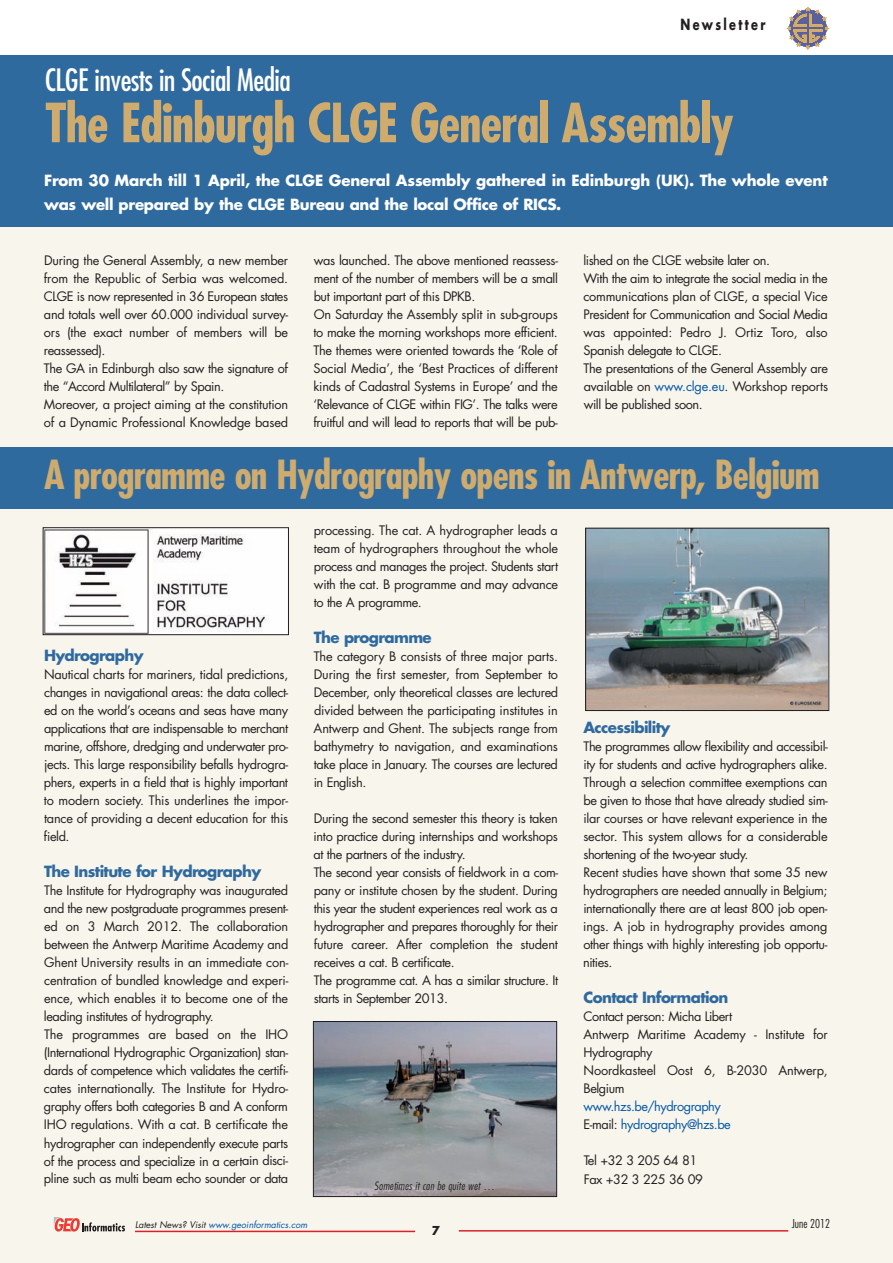
<style>
.page{position:relative;width:893px;height:1263px;background:#fff}
.page>*{position:absolute;margin:0;border:0;box-sizing:border-box;transform-origin:0 0}
.t1{font:700 condensed 52.5px "Futura Std";letter-spacing:-.02em;color:#cfac6e}
.t2{font:700 condensed 39px "Futura Std";letter-spacing:-.02em;color:#cfac6e}
.t3{font:condensed 30px "Futura Std";letter-spacing:-.015em;color:#fff}
.t4{font:700 15px/24px "Futura Std";letter-spacing:-.01em;color:#fff}
.t5{font:700 15px "Futura Std";letter-spacing:-.04em;color:#2f6a9f}
.t6{font:700 15px "Futura Std";letter-spacing:.205em;color:#231f20;scale:.75 1}
.t7{font:12.75px/18px "Futura Std";letter-spacing:-.03em;color:#231f20}
.t8{font:12.75px/18px "Futura Std";letter-spacing:-.035em;color:#0157a8}
.t9{font:300 condensed 12px "Futura Std";color:#231f20}
.t10{font:700 12px "Futura Std";color:#231f20}
.t11{font:italic 300 condensed 11.25px "Futura Std";letter-spacing:.02em;color:#231f20}
.t12{font:italic 9px "Futura Std";color:#0157a8}
.s1{color:#0157a8}
.s2{color:#231f20}
</style>
<div class="page">
<div style="left:0;top:55px;width:893px;height:1208px;background:#f8f5ec"></div>
<svg style="left:54px;top:1217px;width:71px;height:14px"></svg>
<hr style="left:135px;top:1231px;width:280px;height:1px;background:#da2128">
<hr style="left:459px;top:1230px;width:329px;height:1px;background:#da2128">
<div style="left:0;top:55px;width:893px;height:172px;background:#2f6a9f"></div>
<svg style="left:787px;top:7px;width:42px;height:43px"></svg>
<div style="left:0;top:447px;width:893px;height:62px;background:#2f6a9f"></div>
<img style="left:45px;top:529px;width:242px;height:104px">
<div style="left:43px;top:527px;width:246px;height:108px;border:1px solid #231f20"></div>
<img style="left:315px;top:1023px;width:240px;height:172px">
<div style="left:313px;top:1021px;width:244px;height:176px;border:1px solid #231f20"></div>
<img style="left:587px;top:530px;width:240px;height:179px">
<div style="left:585px;top:528px;width:244px;height:183px;border:1px solid #231f20"></div>
<p class="t6" style="left:680px;top:18px;width:115px">Newsletter</p>
<h3 class="t3" style="left:45px;top:66px;width:247px">CLGE invests in Social Media</h3>
<h1 class="t1" style="left:45px;top:100px;width:690px">The Edinburgh CLGE General Assembly</h1>
<p class="t4" style="left:44px;top:170px;width:785px">From 30 March till 1 April, the CLGE General Assembly gathered in Edinburgh (UK). The whole event was well prepared by the CLGE Bureau and the local Office of RICS.</p>
<p class="t7" style="left:44px;top:253px;width:246px">During the General Assembly, a new member from the Republic of Serbia was welcomed.<br>CLGE is now represented in 36 European states and totals well over 60.000 individual survey&shy;ors (the exact number of members will be reassessed).<br>The GA in Edinburgh also saw the signature of the “Accord Multilateral” by Spain.<br>Moreover, a project aiming at the constitution of a Dynamic Professional Knowledge based</p>
<p class="t7" style="left:313px;top:253px;width:246px">was launched. The above mentioned reassess&shy;ment of the number of members will be a small but important part of this DPKB.<br>On Saturday the Assembly split in sub-groups to make the morning workshops more efficient.<br>The themes were oriented towards the ‘Role of Social Media’, the ‘Best Practices of different kinds of Cadastral Systems in Europe’ and the ‘Relevance of CLGE within FIG’. The talks were fruitful and will lead to reports that will be pub-</p>
<p class="t7" style="left:583px;top:253px;width:246px">lished on the CLGE website later on.<br>With the aim to integrate the social media in the communications plan of CLGE, a special Vice President for Communication and Social Media was appointed: Pedro J. Ortiz Toro, also Spanish delegate to CLGE.<br>The presentations of the General Assembly are available on <span class="s1">www.clge.eu</span>. Workshop reports will be published soon.</p>
<h2 class="t2" style="left:44px;top:457px;width:777px">A programme on Hydrography opens in Antwerp, Belgium</h2>
<p class="t5" style="left:44px;top:649px;width:101px">Hydrography</p>
<p class="t7" style="left:44px;top:667px;width:246px;text-align:justify">Nautical charts for mariners, tidal predictions, changes in navigational areas: the data collect&shy;ed on the world’s oceans and seas have many applications that are indispensable to merchant marine, offshore, dredging and underwater pro&shy;jects. This large responsibility befalls hydrogra&shy;phers, experts in a field that is highly important to modern society. This underlines the impor&shy;tance of providing a decent education for this field.</p>
<p class="t5" style="left:44px;top:865px;width:219px">The Institute for Hydrography</p>
<p class="t7" style="left:44px;top:883px;width:246px">The Institute for Hydrography was inaugurated and the new postgraduate programmes present&shy;ed on 3 March 2012. The collaboration between the Antwerp Maritime Academy and Ghent University results in an immediate con&shy;centration of bundled knowledge and experi&shy;ence, which enables it to become one of the leading institutes of hydrography.<br>The programmes are based on the IHO (International Hydrographic Organization) stan&shy;dards of competence which validates the certifi&shy;cates internationally. The Institute for Hydro - graphy offers both categories B and A conform IHO regulations. With a cat. B certificate the hydrographer can independently execute parts of the process and specialize in a certain disci&shy;pline such as multi beam echo sounder or data</p>
<p class="t7" style="left:314px;top:523px;width:246px;text-align:justify">processing. The cat. A hydrographer leads a team of hydrographers throughout the whole process and manages the project. Students start with the cat. B programme and may advance to the A programme.</p>
<p class="t5" style="left:314px;top:631px;width:120px">The programme</p>
<p class="t7" style="left:314px;top:649px;width:246px;text-align:justify">The category B consists of three major parts.<br>During the first semester, from September to December, only theoretical classes are lectured divided between the participating institutes in Antwerp and Ghent. The subjects range from bathymetry to navigation, and examinations take place in January. The courses are lectured in English.</p>
<p class="t7" style="left:314px;top:811px;width:246px">During the second semester this theory is taken into practice during internships and workshops at the partners of the industry.<br>The second year consists of fieldwork in a com&shy;pany or institute chosen by the student. During this year the student experiences real work as a hydrographer and prepares thoroughly for their future career. After completion the student receives a cat. B certificate.<br>The programme cat. A has a similar structure. It starts in September 2013.</p>
<p class="t11" style="left:374px;top:1181px;width:122px">Sometimes it can be quite wet …</p>
<p class="t5" style="left:583px;top:721px;width:88px">Accessibility</p>
<p class="t7" style="left:583px;top:739px;width:246px">The programmes allow flexibility and accessibil&shy;ity for students and active hydrographers alike.<br>Through a selection committee exemptions can be given to those that have already studied sim&shy;ilar courses or have relevant experience in the sector. This system allows for a considerable shortening of the two-year study.<br>Recent studies have shown that some 35 new hydrographers are needed annually in Belgium; internationally there are at least 800 job open&shy;ings. A job in hydrography provides among other things with highly interesting job opportu&shy;nities.</p>
<p class="t5" style="left:583px;top:991px;width:146px">Contact Information</p>
<p class="t7" style="left:583px;top:1009px;width:246px">Contact person: Micha Libert<br>Antwerp Maritime Academy - Institute for<br>Hydrography<br>Noordkasteel Oost 6, B-2030 Antwerp,<br>Belgium</p>
<p class="t8" style="left:584px;top:1099px;width:149px">www.hzs.be/hydrography<br><span class="s2">E-mail:</span> hydrography@hzs.be</p>
<p class="t7" style="left:584px;top:1153px;width:121px">Tel +32 3 205 64 81<br>Fax +32 3 225 36 09</p>
<p class="t12" style="left:135px;top:1221px;width:174px"><span class="s2">Latest News? Visit</span> www.geoinformatics.com</p>
<p class="t9" style="left:792px;top:1218px;width:40px">June 2012</p>
<p class="t10" style="left:432px;top:1225px;width:10px">7</p>
</div>
